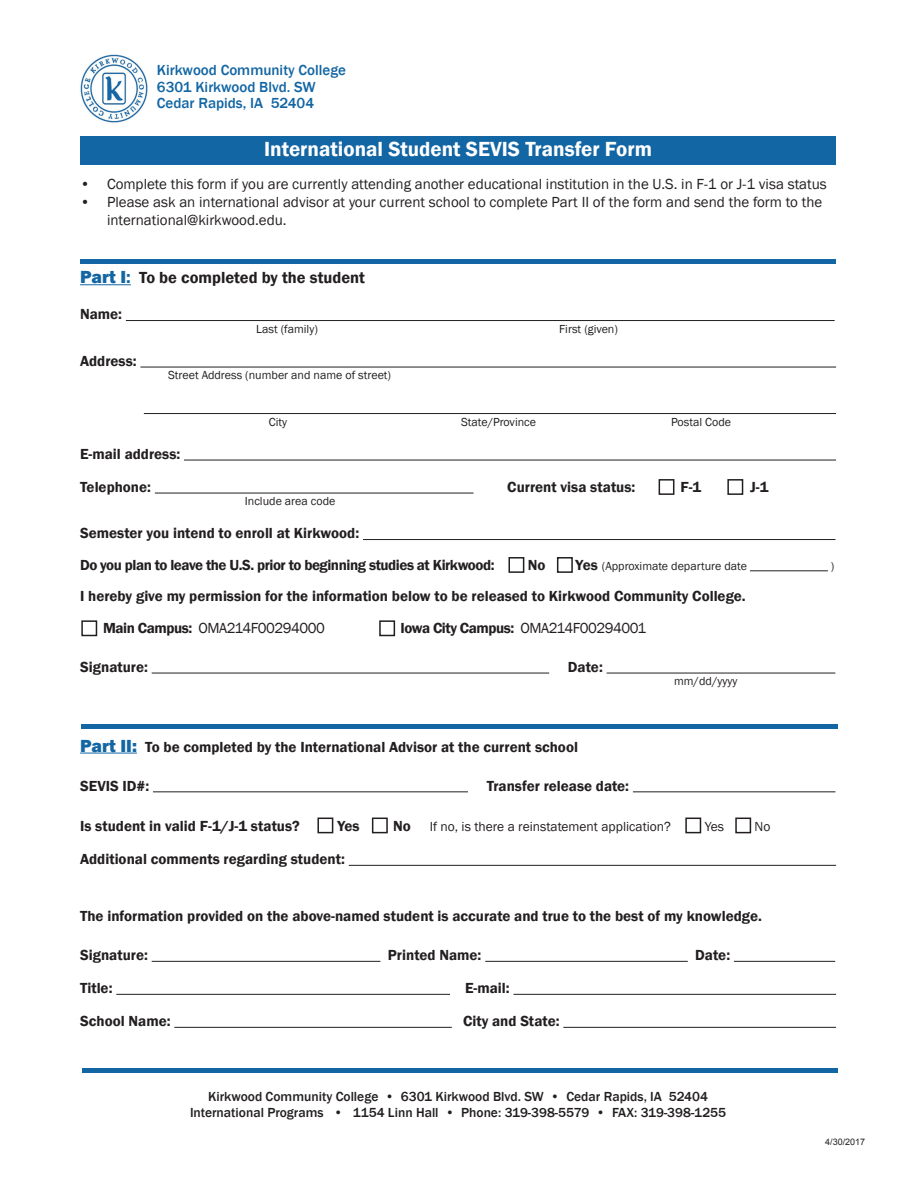
<style>
.page{position:relative;width:918px;height:1188px;background:#fff}
.page>*{position:absolute;margin:0;border:0;box-sizing:border-box;transform-origin:0 0}
.t1{font:600 21px "Franklin Gothic";color:#fff}
.t2{font:600 16.5px "Franklin Gothic";color:#231f20}
.t3{font:600 15px/31.5px "Franklin Gothic";color:#231f20}
.t4{font:15px/18px "Franklin Gothic";color:#231f20}
.t5{font:600 15px/31.5px "Franklin Gothic";letter-spacing:-.03em;color:#231f20}
.t6{font:500 15px/16.5px "Franklin Gothic";color:#1366a4}
.t7{font:500 13.5px/16.2px "Franklin Gothic";color:#231f20;text-align:center}
.t8{font:13.5px "Franklin Gothic";color:#231f20}
.t9{font:12px "Franklin Gothic";color:#231f20}
.t10{font:9px "Arial";color:#231f20}
.s1{font-weight:800;font-size:18px;color:#1366a4}
.s2{font-size:18px;color:#1366a4}
.s3{font-weight:600;font-size:15px}
.s4{font-weight:400}
</style>
<div class="page">
<hr style="left:80px;top:284px;width:51px;height:1px;background:#1366a4">
<hr style="left:126px;top:320px;width:709px;height:1px;background:#231f20">
<hr style="left:140px;top:367px;width:696px;height:1px;background:#231f20">
<hr style="left:144px;top:413px;width:692px;height:1px;background:#231f20">
<hr style="left:184px;top:460px;width:652px;height:1px;background:#231f20">
<hr style="left:155px;top:493px;width:319px;height:1px;background:#231f20">
<hr style="left:363px;top:539px;width:473px;height:1px;background:#231f20">
<hr style="left:750px;top:571px;width:78px;height:1px;background:#231f20">
<hr style="left:152px;top:673px;width:397px;height:1px;background:#231f20">
<hr style="left:607px;top:673px;width:228px;height:1px;background:#231f20">
<hr style="left:80px;top:753px;width:57px;height:1px;background:#1366a4">
<hr style="left:153px;top:791px;width:315px;height:1px;background:#231f20">
<hr style="left:633px;top:791px;width:202px;height:1px;background:#231f20">
<hr style="left:349px;top:865px;width:487px;height:1px;background:#231f20">
<hr style="left:152px;top:961px;width:228px;height:1px;background:#231f20">
<hr style="left:485px;top:961px;width:203px;height:1px;background:#231f20">
<hr style="left:734px;top:961px;width:101px;height:1px;background:#231f20">
<hr style="left:116px;top:994px;width:334px;height:1px;background:#231f20">
<hr style="left:514px;top:994px;width:322px;height:1px;background:#231f20">
<hr style="left:174px;top:1027px;width:278px;height:1px;background:#231f20">
<hr style="left:563px;top:1027px;width:273px;height:1px;background:#231f20">
<img style="left:80px;top:54px;width:68px;height:69px">
<div style="left:80px;top:137px;width:756px;height:28px;background:#1366a4"></div>
<div style="left:80px;top:259px;width:756px;height:5px;background:#1366a4"></div>
<div style="left:81px;top:724px;width:756px;height:5px;background:#1366a4"></div>
<div style="left:659px;top:479px;width:15px;height:16px;border:2px solid #231f20"></div>
<div style="left:727px;top:479px;width:16px;height:16px;border:2px solid #231f20"></div>
<div style="left:508px;top:557px;width:16px;height:16px;border:2px solid #231f20"></div>
<div style="left:557px;top:557px;width:16px;height:16px;border:2px solid #231f20"></div>
<hr style="left:82px;top:1069px;width:756px;height:4px;background:#1366a4">
<div style="left:317px;top:818px;width:16px;height:15px;border:2px solid #231f20"></div>
<div style="left:372px;top:818px;width:16px;height:15px;border:2px solid #231f20"></div>
<div style="left:685px;top:818px;width:16px;height:15px;border:2px solid #231f20"></div>
<div style="left:735px;top:818px;width:16px;height:15px;border:2px solid #231f20"></div>
<div style="left:81px;top:620px;width:16px;height:16px;border:2px solid #231f20"></div>
<div style="left:379px;top:620px;width:16px;height:16px;border:2px solid #231f20"></div>
<p class="t6" style="left:157px;top:62px;width:191px">Kirkwood Community College<br>6301 Kirkwood Blvd. SW<br>Cedar Rapids, IA 52404</p>
<h1 class="t1" style="left:264px;top:136px;width:389px">International Student SEVIS Transfer Form</h1>
<p class="t4" style="left:80px;top:175px;width:748px">• Complete this form if you are currently attending another educational institution in the U.S. in F-1 or J-1 visa status</p>
<p class="t4" style="left:107px;top:193px;width:717px;text-indent:-27px">• Please ask an international advisor at your current school to complete Part II of the form and send the form to the international@kirkwood.edu.</p>
<p class="t2" style="left:80px;top:268px;width:286px"><span class="s1">Part I</span><span class="s2">:</span> To be completed by the student</p>
<p class="t3" style="left:80px;top:299px;width:44px">Name:</p>
<p class="t9" style="left:256px;top:321px;width:63px">Last (family)</p>
<p class="t9" style="left:559px;top:321px;width:60px">First (given)</p>
<p class="t3" style="left:80px;top:345px;width:58px">Address:</p>
<p class="t9" style="left:168px;top:368px;width:224px">Street Address (number and name of street)</p>
<p class="t9" style="left:269px;top:414px;width:20px">City</p>
<p class="t9" style="left:461px;top:414px;width:77px">State/Province</p>
<p class="t9" style="left:671px;top:414px;width:62px">Postal Code</p>
<p class="t3" style="left:80px;top:438px;width:102px">E-mail address:</p>
<p class="t3" style="left:80px;top:471px;width:72px">Telephone:</p>
<p class="t3" style="left:507px;top:471px;width:130px">Current visa status:</p>
<p class="t3" style="left:680px;top:471px;width:23px">F-1</p>
<p class="t3" style="left:750px;top:471px;width:20px">J-1</p>
<p class="t9" style="left:245px;top:494px;width:92px">Include area code</p>
<p class="t5" style="left:80px;top:518px;width:416px">Semester you intend to enroll at Kirkwood:<br>Do you plan to leave the U.S. prior to beginning studies at Kirkwood:</p>
<p class="t3" style="left:528px;top:549px;width:19px">No</p>
<p class="t9" style="left:576px;top:558px;width:173px"><span class="s3">Yes</span> (Approximate departure date</p>
<p class="t9" style="left:831px;top:558px;width:5px">)</p>
<p class="t3" style="left:103px;top:581px;width:644px;text-indent:-23px">I hereby give my permission for the information below to be released to Kirkwood Community College.<br>Main Campus: <span class="s4">OMA214F00294000</span></p>
<p class="t5" style="left:401px;top:612px;width:247px">Iowa City Campus: <span class="s4">OMA214F00294001</span></p>
<p class="t3" style="left:80px;top:651px;width:69px">Signature:</p>
<p class="t3" style="left:568px;top:651px;width:36px">Date:</p>
<p class="t9" style="left:674px;top:674px;width:65px">mm/dd/yyyy</p>
<p class="t3" style="left:80px;top:731px;width:499px"><span class="s1">Part II:</span> To be completed by the International Advisor at the current school</p>
<p class="t3" style="left:80px;top:770px;width:71px">SEVIS ID#:</p>
<p class="t3" style="left:487px;top:770px;width:144px">Transfer release date:</p>
<p class="t3" style="left:80px;top:811px;width:221px">Is student in valid F-1/J-1 status?</p>
<p class="t3" style="left:337px;top:811px;width:24px">Yes</p>
<p class="t3" style="left:393px;top:811px;width:19px">No</p>
<p class="t8" style="left:430px;top:818px;width:243px">If no, is there a reinstatement application?</p>
<p class="t8" style="left:705px;top:818px;width:21px">Yes</p>
<p class="t8" style="left:755px;top:818px;width:17px">No</p>
<p class="t3" style="left:80px;top:844px;width:266px">Additional comments regarding student:</p>
<p class="t3" style="left:80px;top:901px;width:683px">The information provided on the above-named student is accurate and true to the best of my knowledge.</p>
<p class="t3" style="left:80px;top:940px;width:69px">Signature:</p>
<p class="t3" style="left:388px;top:940px;width:95px">Printed Name:</p>
<p class="t3" style="left:695px;top:940px;width:36px">Date:</p>
<p class="t3" style="left:80px;top:973px;width:34px">Title:</p>
<p class="t3" style="left:465px;top:973px;width:46px">E-mail:</p>
<p class="t3" style="left:80px;top:1006px;width:92px">School Name:</p>
<p class="t3" style="left:463px;top:1006px;width:98px">City and State:</p>
<p class="t7" style="left:190px;top:1088px;width:538px">Kirkwood Community College • 6301 Kirkwood Blvd. SW • Cedar Rapids, IA 52404<br>International Programs • 1154 Linn Hall • Phone: 319-398-5579 • FAX: 319-398-1255</p>
<p class="t10" style="left:825px;top:1136px;width:42px">4/30/2017</p>
</div>
